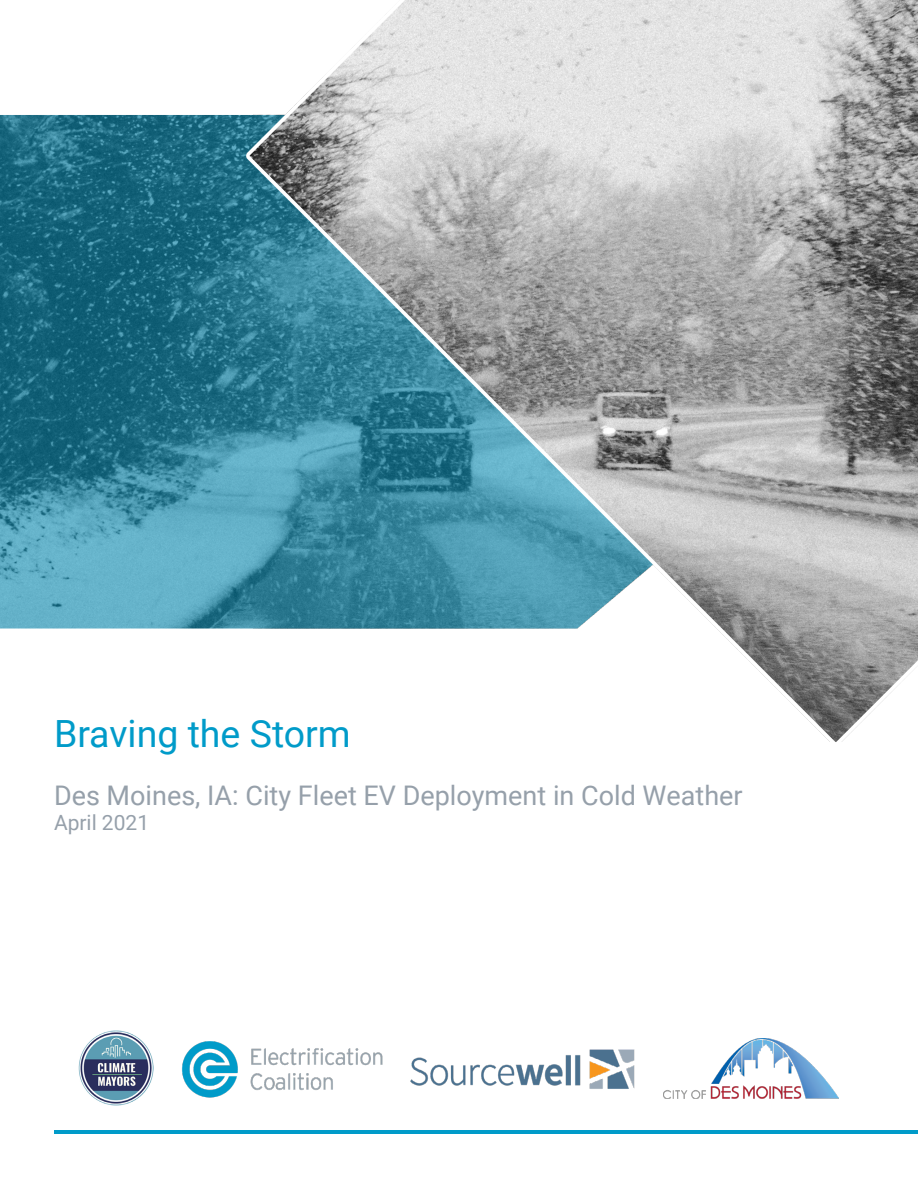
<style>
.page{position:relative;width:918px;height:1188px;background:#fff}
.page>*{position:absolute;margin:0;border:0;box-sizing:border-box;transform-origin:0 0}
.t1{font:37.5px "Roboto";color:#009bc9}
.t2{font:27px "Roboto";color:#96a0aa}
.t3{font:21px "Roboto";color:#96a0aa}
</style>
<div class="page">
<img style="left:0;top:0;width:918px;height:742px">
<hr style="left:54px;top:1130px;width:864px;height:4px;background:#009bc9">
<img style="left:78px;top:1031px;width:75px;height:75px">
<img style="left:182px;top:1041px;width:201px;height:57px">
<img style="left:410px;top:1049px;width:225px;height:40px">
<img style="left:664px;top:1039px;width:175px;height:60px">
<h1 class="t1" style="left:54px;top:708px;width:298px">Braving the Storm</h1>
<p class="t2" style="left:54px;top:776px;width:690px">Des Moines, IA: City Fleet EV Deployment in Cold Weather</p>
<p class="t3" style="left:54px;top:808px;width:97px">April 2021</p>
</div>
